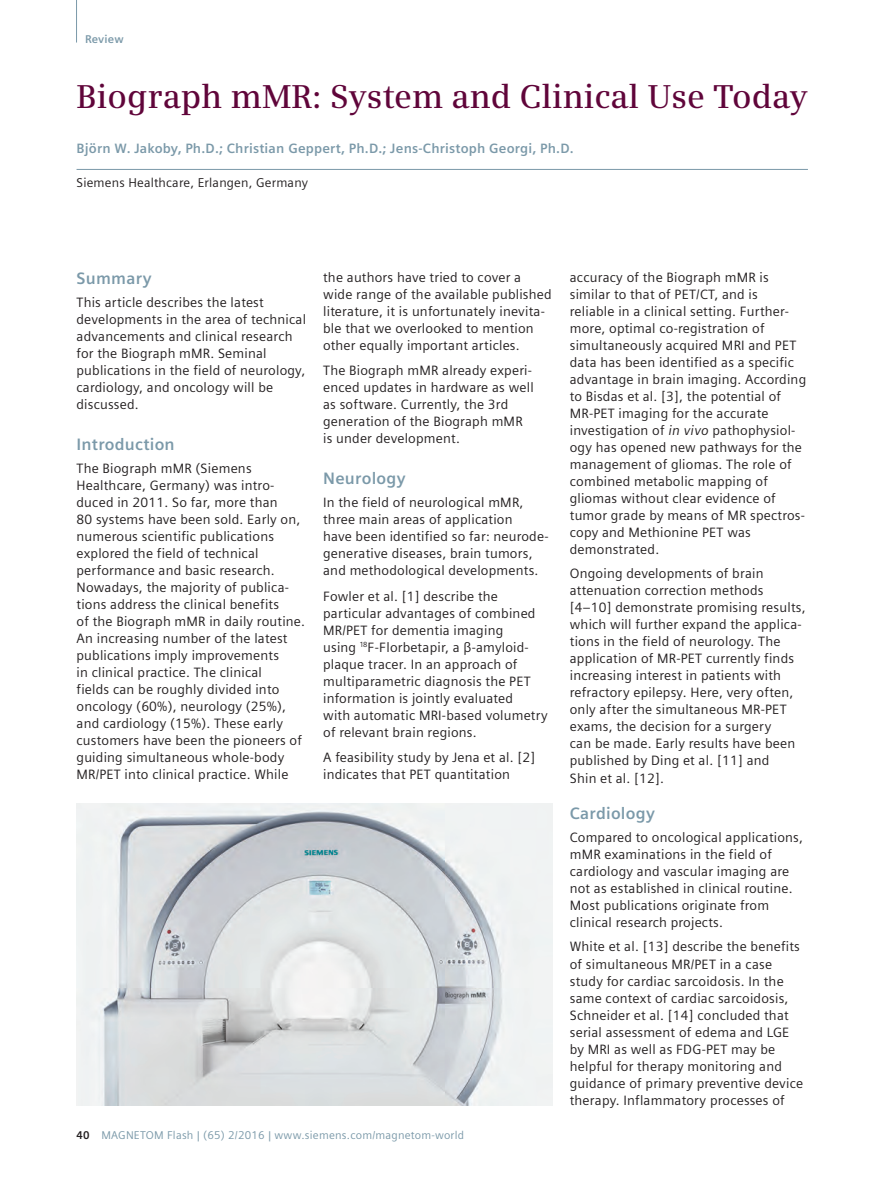
<style>
.page{position:relative;width:893px;height:1191px;background:#fff}
.page>*{position:absolute;margin:0;border:0;box-sizing:border-box;transform-origin:0 0}
.t1{font:600 33px "Siemens Serif";color:#60053a}
.t2{font:700 16.5px "Siemens Sans";letter-spacing:.015em;color:#7b99a9}
.t3{font:13.5px/17px "Siemens Sans";letter-spacing:.015em;color:#231f20}
.t4{font:700 13.5px "Siemens Sans";letter-spacing:.015em;color:#7b99a9}
.t5{font:12.75px "Siemens Sans";letter-spacing:.015em;color:#231f20}
.t6{font:11.25px "Siemens Sans";letter-spacing:.02em;color:#7b99a9}
.t7{font:700 11.25px "Siemens Sans";letter-spacing:.02em;color:#7b99a9}
.s1{font-weight:700;color:#231f20}
.s2{font-style:italic}
</style>
<div class="page">
<hr style="left:77px;top:169px;width:731px;height:1px;background:#7b99a9">
<img style="left:77px;top:804px;width:476px;height:302px">
<hr style="left:76px;top:0;width:1px;height:43px;background:#7b99a9">
<p class="t7" style="left:85px;top:32px;width:40px">Review</p>
<h1 class="t1" style="left:77px;top:77px;width:732px">Biograph mMR: System and Clinical Use Today</h1>
<p class="t4" style="left:77px;top:140px;width:499px">Björn W. Jakoby, Ph.D.; Christian Geppert, Ph.D.; Jens-Christoph Georgi, Ph.D.</p>
<p class="t5" style="left:77px;top:175px;width:233px">Siemens Healthcare, Erlangen, Germany</p>
<p class="t2" style="left:77px;top:268px;width:77px">Summary</p>
<p class="t3" style="left:77px;top:294px;width:231px">This article describes the latest developments in the area of technical advancements and clinical research for the Biograph mMR. Seminal publications in the field of neurology, cardiology, and oncology will be discussed.</p>
<p class="t2" style="left:77px;top:434px;width:100px">Introduction</p>
<p class="t3" style="left:77px;top:460px;width:230px">The Biograph mMR (Siemens Healthcare, Germany) was intro&shy;duced in 2011. So far, more than<br>80 systems have been sold. Early on, numerous scientific publications explored the field of technical performance and basic research.<br>Nowadays, the majority of publica&shy;tions address the clinical benefits<br>of the Biograph mMR in daily routine.<br>An increasing number of the latest publications imply improvements<br>in clinical practice. The clinical<br>fields can be roughly divided into oncology (60%), neurology (25%), and cardiology (15%). These early customers have been the pioneers of guiding simultaneous whole-body MR/PET into clinical practice. While</p>
<p class="t3" style="left:323px;top:268px;width:230px">the authors have tried to cover a wide range of the available published literature, it is unfortunately inevita&shy;ble that we overlooked to mention other equally important articles.</p>
<p class="t3" style="left:323px;top:362px;width:212px">The Biograph mMR already experi&shy;enced updates in hardware as well as software. Currently, the 3rd generation of the Biograph mMR is under development.</p>
<p class="t2" style="left:323px;top:468px;width:84px">Neurology</p>
<p class="t3" style="left:323px;top:494px;width:227px">In the field of neurological mMR, three main areas of application<br>have been identified so far: neurode&shy;generative diseases, brain tumors, and methodological developments.</p>
<p class="t3" style="left:323px;top:587px;width:226px">Fowler et al. [1] describe the particular advantages of combined<br>MR/PET for dementia imaging<br>using <sup>18</sup>F-Florbetapir, a β-amyloid&shy;plaque tracer. In an approach of multiparametric diagnosis the PET information is jointly evaluated<br>with automatic MRI-based volumetry of relevant brain regions.</p>
<p class="t3" style="left:323px;top:749px;width:214px">A feasibility study by Jena et al. [2] indicates that PET quantitation</p>
<p class="t6" style="left:77px;top:1129px;width:389px"><span class="s1">40</span> MAGNETOM Flash | (65) 2/2016 | www.siemens.com/magnetom-world</p>
<p class="t3" style="left:570px;top:268px;width:238px">accuracy of the Biograph mMR is similar to that of PET/CT, and is<br>reliable in a clinical setting. Further&shy;more, optimal co-registration of simultaneously acquired MRI and PET data has been identified as a specific advantage in brain imaging. According to Bisdas et al. [3], the potential of MR-PET imaging for the accurate investigation of <span class="s2">in vivo</span> pathophysiol&shy;ogy has opened new pathways for the management of gliomas. The role of combined metabolic mapping of gliomas without clear evidence of tumor grade by means of MR spectros&shy;copy and Methionine PET was demonstrated.</p>
<p class="t3" style="left:570px;top:565px;width:237px">Ongoing developments of brain attenuation correction methods [4–10] demonstrate promising results, which will further expand the applica&shy;tions in the field of neurology. The application of MR-PET currently finds increasing interest in patients with refractory epilepsy. Here, very often, only after the simultaneous MR-PET exams, the decision for a surgery<br>can be made. Early results have been published by Ding et al. [11] and<br>Shin et al. [12].</p>
<p class="t2" style="left:570px;top:803px;width:87px">Cardiology</p>
<p class="t3" style="left:570px;top:829px;width:235px">Compared to oncological applications, mMR examinations in the field of cardiology and vascular imaging are not as established in clinical routine.<br>Most publications originate from clinical research projects.</p>
<p class="t3" style="left:570px;top:938px;width:235px">White et al. [13] describe the benefits of simultaneous MR/PET in a case study for cardiac sarcoidosis. In the same context of cardiac sarcoidosis, Schneider et al. [14] concluded that serial assessment of edema and LGE by MRI as well as FDG-PET may be helpful for therapy monitoring and guidance of primary preventive device therapy. Inflammatory processes of</p>
</div>
